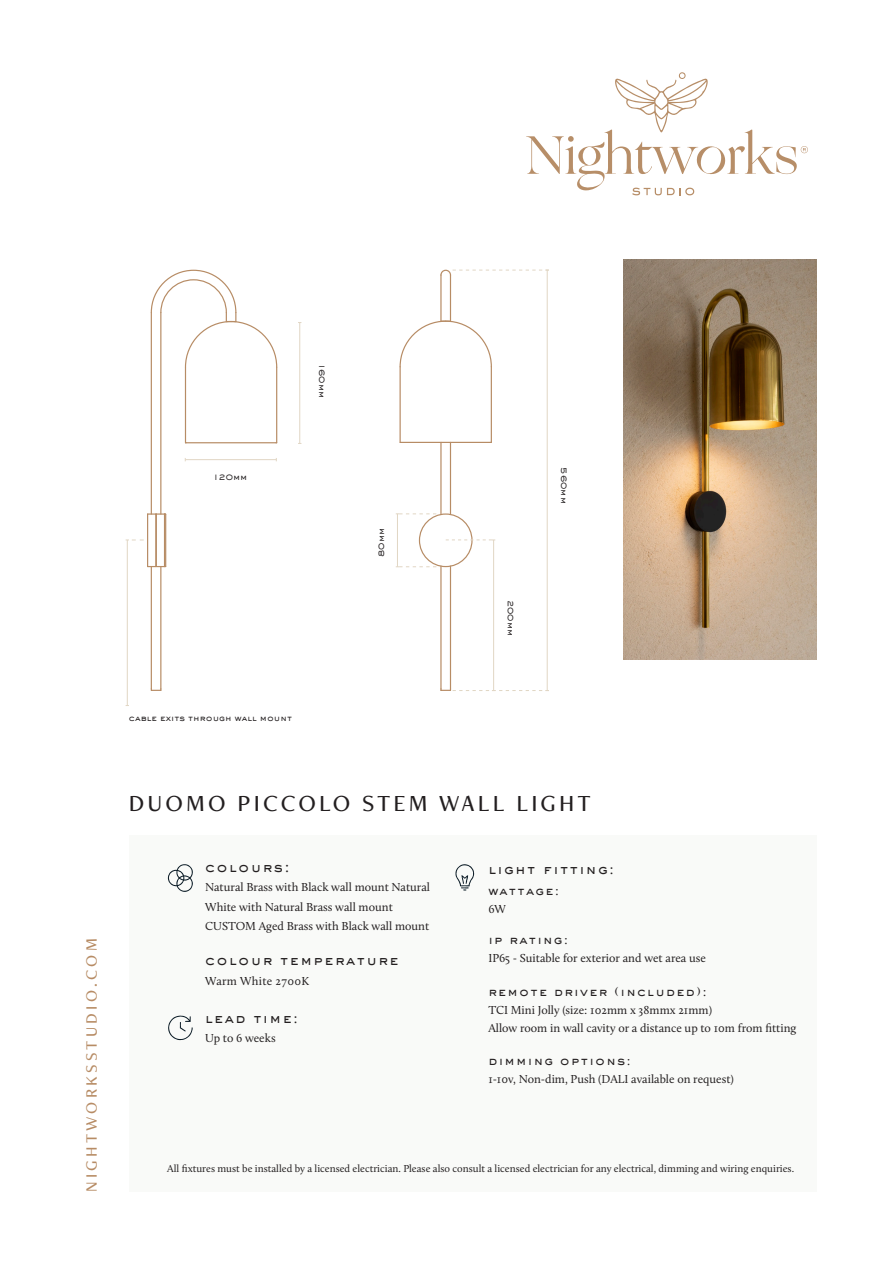
<style>
.page{position:relative;width:893px;height:1263px;background:#fff}
.page>*{position:absolute;margin:0;border:0;box-sizing:border-box;transform-origin:0 0}
.Page_Title{font:500 24px "Freight Neo Pro";letter-spacing:.13em;color:#231f20}
.t1{font:500 16.5px "Freight Neo Pro";letter-spacing:.2em;color:#b78c65}
.Section_H2{font:500 13.5px "AT Sackers Gothic";letter-spacing:.1em;color:#231f20}
.Body_Paragraph_-_Sma{font:12px/18px "Calluna";color:#231f20}
.Section_H2-2{font:500 12px "AT Sackers Gothic";letter-spacing:.1em;color:#231f20}
.Body_Paragraph_-_Sma-2{font:12px "Calluna";letter-spacing:.02em;color:#231f20}
.Body_Paragraph_-_Sma-3{font:10.5px "Calluna";color:#231f20}
.t2{font:500 8.25px "AT Sackers Gothic";color:#231f20}
.s1{font-size:14.4px}
.s2{font-family:"AT Sackers Gothic";font-weight:500}
</style>
<div class="page">
<svg style="left:526px;top:72px;width:282px;height:123px"></svg>
<hr style="left:185px;top:459px;width:91px;height:1px;background:#e1d6c4">
<hr style="left:299px;top:322px;width:1px;height:121px;background:#e1d6c4">
<hr style="left:493px;top:540px;width:1px;height:150px;background:#e1d6c4">
<hr style="left:397px;top:514px;width:1px;height:53px;background:#e1d6c4">
<hr style="left:547px;top:270px;width:1px;height:420px;background:#e1d6c4">
<hr style="left:276px;top:367px;width:1px;height:76px;background:#b78c65">
<hr style="left:185px;top:367px;width:1px;height:76px;background:#b78c65">
<hr style="left:186px;top:442px;width:90px;height:1px;background:#b78c65">
<hr style="left:160px;top:313px;width:1px;height:201px;background:#b78c65">
<hr style="left:160px;top:567px;width:1px;height:122px;background:#b78c65">
<hr style="left:151px;top:313px;width:1px;height:201px;background:#b78c65">
<hr style="left:151px;top:567px;width:1px;height:122px;background:#b78c65">
<hr style="left:147px;top:514px;width:1px;height:52px;background:#b78c65">
<hr style="left:155px;top:514px;width:1px;height:52px;background:#b78c65">
<hr style="left:491px;top:367px;width:1px;height:75px;background:#b78c65">
<hr style="left:399px;top:367px;width:2px;height:75px;background:#b78c65">
<hr style="left:401px;top:442px;width:90px;height:1px;background:#b78c65">
<hr style="left:450px;top:275px;width:1px;height:46px;background:#b78c65">
<hr style="left:440px;top:275px;width:2px;height:46px;background:#b78c65">
<svg style="left:399px;top:320px;width:93px;height:48px"></svg>
<hr style="left:450px;top:442px;width:1px;height:72px;background:#b78c65">
<hr style="left:450px;top:566px;width:1px;height:123px;background:#b78c65">
<hr style="left:440px;top:442px;width:2px;height:72px;background:#b78c65">
<hr style="left:440px;top:566px;width:2px;height:123px;background:#b78c65">
<div style="left:419px;top:513px;width:54px;height:54px;border:1px solid #b78c65;border-radius:50%"></div>
<hr style="left:164px;top:514px;width:1px;height:52px;background:#b78c65">
<hr style="left:165px;top:514px;width:1px;height:52px;background:#b78c65">
<svg style="left:148px;top:566px;width:19px;height:1px"></svg>
<svg style="left:148px;top:513px;width:19px;height:2px"></svg>
<hr style="left:156px;top:514px;width:1px;height:52px;background:#b78c65">
<svg style="left:151px;top:689px;width:11px;height:2px"></svg>
<svg style="left:150px;top:269px;width:128px;height:99px"></svg>
<svg style="left:440px;top:689px;width:109px;height:2px"></svg>
<svg style="left:440px;top:269px;width:109px;height:7px"></svg>
<svg style="left:446px;top:539px;width:49px;height:2px"></svg>
<svg style="left:396px;top:513px;width:40px;height:1px"></svg>
<svg style="left:396px;top:566px;width:40px;height:1px"></svg>
<div style="left:129px;top:835px;width:688px;height:357px;background:#f9faf8"></div>
<svg style="left:168px;top:864px;width:25px;height:28px"></svg>
<svg style="left:455px;top:864px;width:19px;height:26px"></svg>
<svg style="left:168px;top:1016px;width:25px;height:24px"></svg>
<img style="left:624px;top:259px;width:193px;height:400px">
<hr style="left:127px;top:540px;width:1px;height:165px;background:#e1d6c4">
<p class="t2" style="left:213px;top:472px;width:36px">120mm</p>
<p class="t2" style="left:328px;top:364px;width:36px;rotate:90deg">160mm</p>
<p class="t2" style="left:375px;top:557px;width:31px;rotate:-90deg">80mm</p>
<p class="t2" style="left:516px;top:600px;width:38px;rotate:90deg">200mm</p>
<p class="t2" style="left:570px;top:467px;width:38px;rotate:90deg">560mm</p>
<h2 class="t1" style="left:80px;top:1192px;width:255px;rotate:-90deg">NIGHTWORKSSTUDIO.COM</h2>
<p class="t2" style="left:129px;top:713px;width:165px">cable exits through wall mount</p>
<p class="Page_Title" style="left:129px;top:786px;width:463px">DUOMO PICCOLO STEM WALL LIGHT</p>
<p class="Section_H2" style="left:205px;top:858px;width:86px">colours<span class="s1">:</span></p>
<p class="Body_Paragraph_-_Sma" style="left:205px;top:877px;width:227px;line-height:19.5px">Natural Brass with Black wall mount Natural<br>White with Natural Brass wall mount<br>CUSTOM Aged Brass with Black wall mount</p>
<p class="Section_H2" style="left:205px;top:951px;width:195px">colour temperature</p>
<p class="Body_Paragraph_-_Sma-2" style="left:205px;top:974px;width:106px">Warm White 2700K</p>
<p class="Section_H2" style="left:205px;top:1008px;width:95px">lead time:</p>
<p class="Body_Paragraph_-_Sma" style="left:205px;top:1029px;width:72px">Up to 6 weeks</p>
<p class="Section_H2" style="left:488px;top:860px;width:127px">light fitting:</p>
<p class="Section_H2-2" style="left:488px;top:883px;width:72px">wattage:</p>
<p class="Body_Paragraph_-_Sma" style="left:488px;top:900px;width:19px">6W</p>
<p class="Section_H2-2" style="left:488px;top:931px;width:81px">ip rating:</p>
<p class="Body_Paragraph_-_Sma" style="left:488px;top:948px;width:219px">IP65 - Suitable for exterior and wet area use</p>
<p class="Body_Paragraph_-_Sma" style="left:488px;top:982px;width:310px"><span class="s2">remote driver (included):<br></span>TCI Mini Jolly (size: 102mm x 38mmx 21mm)<br>Allow room in wall cavity or a distance up to 10m from fitting</p>
<p class="Body_Paragraph_-_Sma" style="left:488px;top:1052px;width:247px"><span class="s2">dimming options:<br></span>1-10v, Non-dim, Push (DALI available on request)</p>
<p class="Body_Paragraph_-_Sma-3" style="left:167px;top:1162px;width:628px">All fixtures must be installed by a licensed electrician. Please also consult a licensed electrician for any electrical, dimming and wiring enquiries.</p>
</div>
